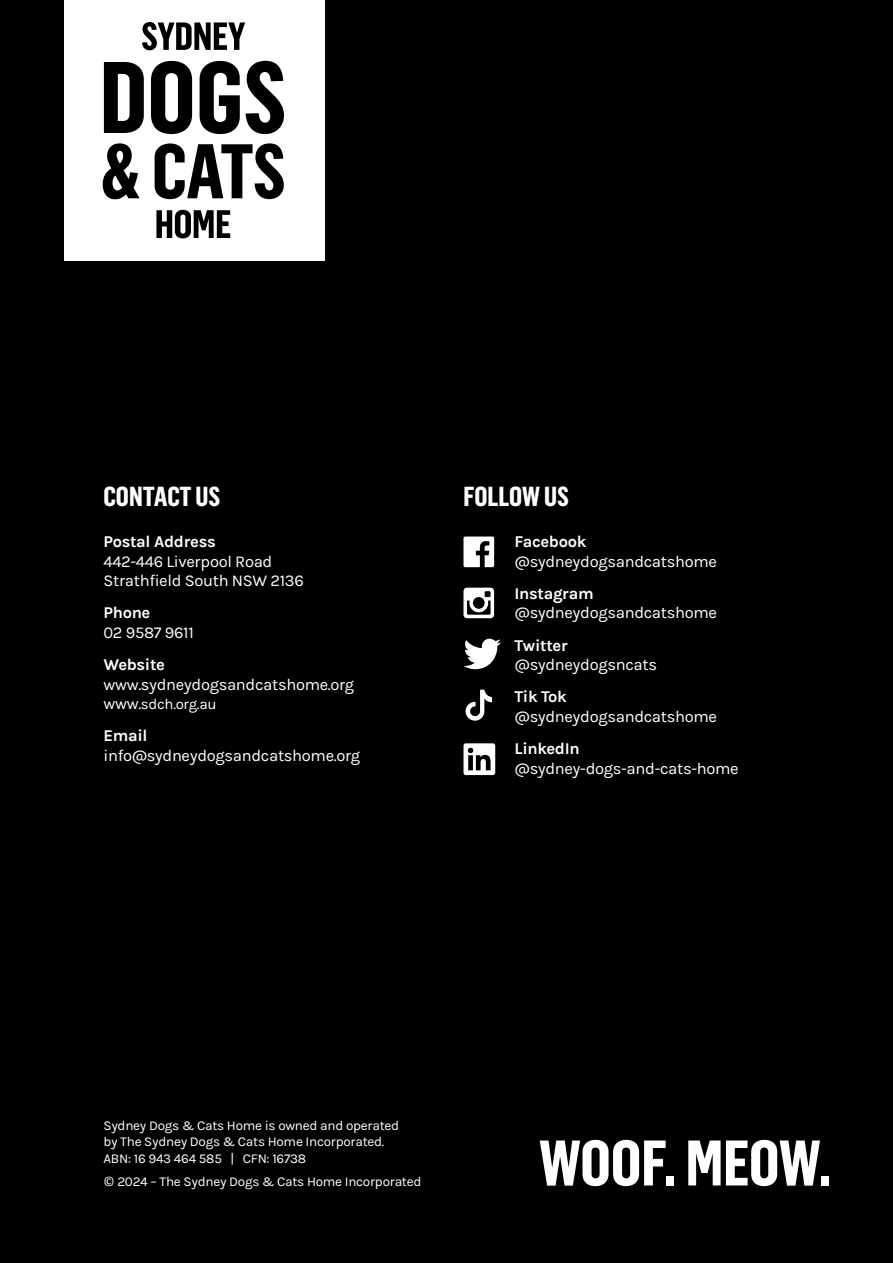
<style>
.page{position:relative;width:893px;height:1263px;background:#000}
.page>*{position:absolute;margin:0;border:0;box-sizing:border-box;transform-origin:0 0}
.t1{font:700 63px "Flama Condensed";letter-spacing:-.005em;color:#fff}
.t2{font:700 27px "Flama Condensed";color:#fff}
.t3{font:16.5px/19.5px "Karla";letter-spacing:-.02em;color:#fff}
.t4{font:700 16.5px "Karla";letter-spacing:-.02em;color:#fff}
.t5{font:15px "Karla";letter-spacing:-.02em;color:#fff}
.t6{font:13.5px/16.5px "Karla";letter-spacing:-.02em;color:#fff}
.s1{font-size:16.5px}
.s2{font-family:"Calibri"}
</style>
<div class="page">
<div style="left:64px;top:0;width:261px;height:261px;background:#fff"></div>
<svg style="left:142px;top:22px;width:103px;height:28px"></svg>
<svg style="left:104px;top:62px;width:40px;height:71px"></svg>
<svg style="left:151px;top:61px;width:41px;height:73px"></svg>
<svg style="left:200px;top:61px;width:40px;height:73px"></svg>
<svg style="left:246px;top:61px;width:38px;height:73px"></svg>
<svg style="left:103px;top:143px;width:37px;height:56px"></svg>
<svg style="left:155px;top:143px;width:129px;height:56px"></svg>
<svg style="left:156px;top:210px;width:74px;height:28px"></svg>
<svg style="left:463px;top:536px;width:31px;height:31px"></svg>
<svg style="left:463px;top:639px;width:38px;height:30px"></svg>
<svg style="left:463px;top:588px;width:31px;height:30px"></svg>
<svg style="left:466px;top:690px;width:26px;height:31px"></svg>
<svg style="left:463px;top:743px;width:32px;height:32px"></svg>
<h2 class="t2" style="left:103px;top:480px;width:118px">CONTACT US</h2>
<p class="t4" style="left:103px;top:532px;width:114px">Postal Address</p>
<p class="t3" style="left:103px;top:552px;width:202px">442-446 Liverpool Road<br>Strathfield South NSW 2136</p>
<p class="t4" style="left:103px;top:603px;width:48px">Phone</p>
<p class="t3" style="left:103px;top:623px;width:92px">02 9587 9611</p>
<p class="t4" style="left:103px;top:655px;width:63px">Website</p>
<p class="t3" style="left:103px;top:675px;width:252px">www.sydneydogsandcatshome.org</p>
<p class="t5" style="left:103px;top:696px;width:115px"><span class="s1">www.</span>sdch.org.au</p>
<p class="t4" style="left:103px;top:726px;width:46px">Email</p>
<p class="t3" style="left:103px;top:746px;width:258px">info@sydneydogsandcatshome.org</p>
<h2 class="t2" style="left:463px;top:480px;width:107px">FOLLOW US</h2>
<p class="t4" style="left:514px;top:532px;width:73px">Facebook</p>
<p class="t3" style="left:514px;top:552px;width:204px">@sydneydogsandcatshome</p>
<p class="t4" style="left:514px;top:584px;width:81px">Instagram</p>
<p class="t3" style="left:514px;top:603px;width:204px">@sydneydogsandcatshome</p>
<p class="t4" style="left:514px;top:636px;width:55px">Twitter</p>
<p class="t3" style="left:514px;top:655px;width:144px">@sydneydogsncats</p>
<p class="t4" style="left:514px;top:687px;width:53px">Tik Tok</p>
<p class="t3" style="left:514px;top:707px;width:204px">@sydneydogsandcatshome</p>
<p class="t4" style="left:514px;top:739px;width:67px">LinkedIn</p>
<p class="t3" style="left:514px;top:759px;width:226px">@sydney-dogs-and-cats-home</p>
<p class="t6" style="left:103px;top:1117px;width:297px">Sydney Dogs &amp; Cats Home is owned and operated by The Sydney Dogs &amp; Cats Home Incorporated.<br>ABN: 16 943 464 585 | CFN: 16738</p>
<p class="t6" style="left:103px;top:1174px;width:319px"><span class="s2">©</span> 2024 – The Sydney Dogs &amp; Cats Home Incorporated</p>
<h1 class="t1" style="left:539px;top:1123px;width:293px">WOOF. MEOW.</h1>
</div>
